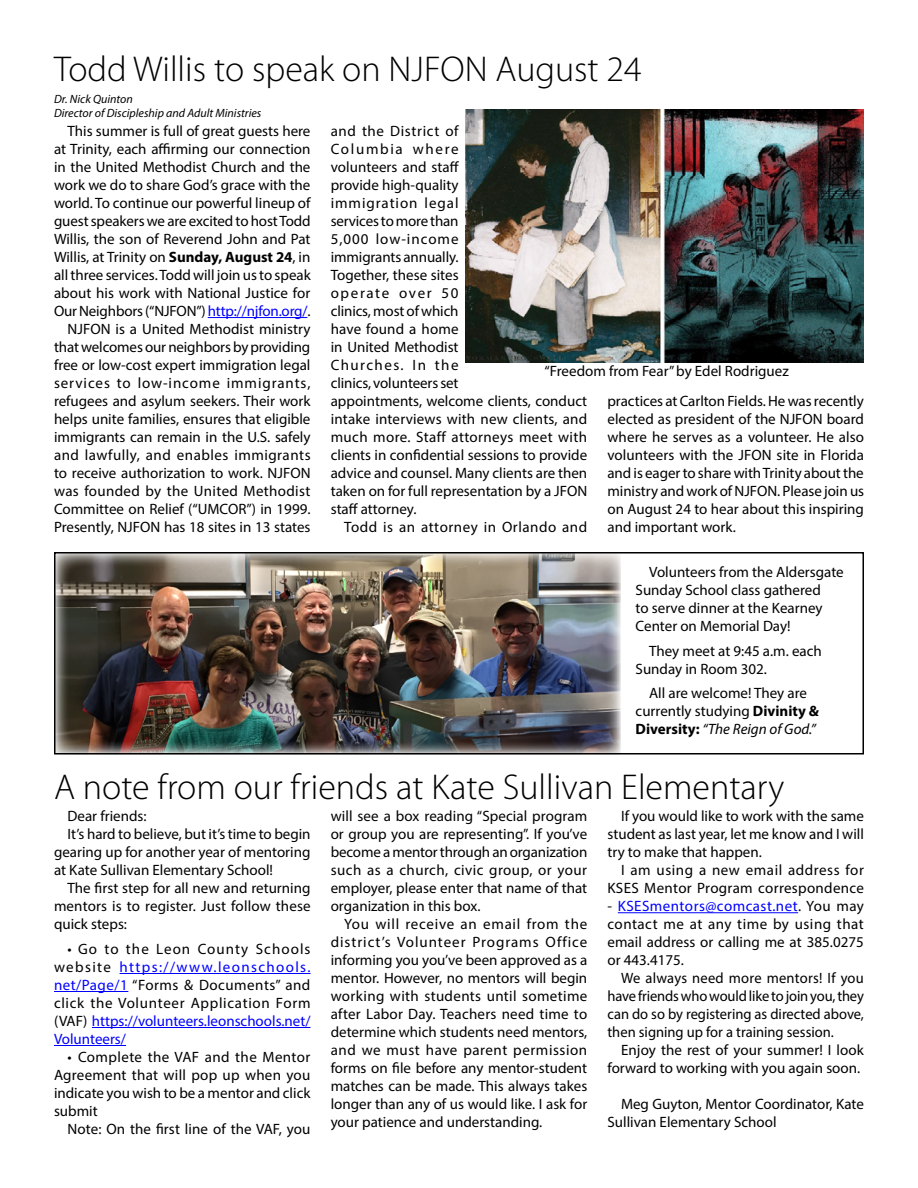
<style>
.page{position:relative;width:918px;height:1188px;background:#fff}
.page>*{position:absolute;margin:0;border:0;box-sizing:border-box;transform-origin:0 0}
.t1{font:300 36px "Myriad Pro";color:#000}
.t2{font:15px/18px "Myriad Pro";color:#000;text-align:justify}
.t3{font:15px/18px "Myriad Pro";letter-spacing:.02em;color:#000;text-align:right}
.t4{font:15px "Myriad Pro";letter-spacing:.035em;color:#000}
.t5{font:italic 12px/13.5px "Myriad Pro";color:#000}
.s1{font-weight:700}
.s2{color:#00f}
.s3{font-style:italic}
</style>
<div class="page">
<hr style="left:120px;top:973px;width:190px;height:1px;background:#00f">
<hr style="left:54px;top:991px;width:74px;height:1px;background:#00f">
<hr style="left:92px;top:1027px;width:219px;height:1px;background:#00f">
<hr style="left:54px;top:1045px;width:72px;height:1px;background:#00f">
<hr style="left:618px;top:912px;width:180px;height:1px;background:#00f">
<img style="left:57px;top:555px;width:564px;height:196px">
<div style="left:54px;top:552px;width:810px;height:202px;border:2px solid #000"></div>
<hr style="left:208px;top:317px;width:99px;height:1px;background:#00f">
<img style="left:465px;top:110px;width:399px;height:252px">
<h1 class="t1" style="left:54px;top:49px;width:589px">Todd Willis to speak on NJFON August 24</h1>
<p class="t5" style="left:54px;top:92px;width:209px">Dr. Nick Quinton<br>Director of Discipleship and Adult Ministries</p>
<p class="t2" style="left:54px;top:122px;width:258px;text-align:right">This summer is full of great guests here at Trinity, each affirming our connection in the United Methodist Church and the work we do to share God’s grace with the world. To continue our powerful lineup of guest speakers we are excited to host Todd Willis, the son of Reverend John and Pat Willis, at Trinity on <span class="s1">Sunday, August 24</span>, in all three services. Todd will join us to speak about his work with National Justice for Our Neighbors (“NJFON”) <span class="s2">http://njfon.org/</span>.<br>NJFON is a United Methodist ministry that welcomes our neighbors by providing free or low-cost expert immigration legal services to low-income immigrants, refugees and asylum seekers. Their work helps unite families, ensures that eligible immigrants can remain in the U.S. safely and lawfully, and enables immigrants to receive authorization to work. NJFON was founded by the United Methodist Committee on Relief (“UMCOR”) in 1999.<br>Presently, NJFON has 18 sites in 13 states</p>
<p class="t2" style="left:331px;top:122px;width:258px;text-align:left">and the District of<br>Columbia where<br>volunteers and staff<br>provide high-quality<br>immigration legal<br>services to more than<br>5,000 low-income<br>immigrants annually.<br>Together, these sites<br>operate over 50<br>clinics, most of which<br>have found a home<br>in United Methodist<br>Churches. In the<br>clinics, volunteers set<br>appointments, welcome clients, conduct intake interviews with new clients, and much more. Staff attorneys meet with clients in confidential sessions to provide advice and counsel. Many clients are then taken on for full representation by a JFON staff attorney.</p>
<p class="t2" style="left:545px;top:362px;width:246px">“Freedom from Fear” by Edel Rodriguez</p>
<p class="t2" style="left:608px;top:391px;width:258px">practices at Carlton Fields. He was recently elected as president of the NJFON board where he serves as a volunteer. He also volunteers with the JFON site in Florida and is eager to share with Trinity about the ministry and work of NJFON. Please join us on August 24 to hear about this inspiring and important work.</p>
<p class="t4" style="left:344px;top:518px;width:245px">Todd is an attorney in Orlando and</p>
<p class="t2" style="left:636px;top:562px;width:210px;text-align:left;text-indent:14px">Volunteers from the Aldersgate<br>Sunday School class gathered<br>to serve dinner at the Kearney<br>Center on Memorial Day!</p>
<p class="t2" style="left:636px;top:641px;width:188px;text-indent:14px">They meet at 9:45 a.m. each<br>Sunday in Room 302.</p>
<p class="t2" style="left:636px;top:684px;width:185px;text-align:center">All are welcome! They are currently studying <span class="s1">Divinity &amp;<br>Diversity:</span> <span class="s3">“The Reign of God.”</span></p>
<h1 class="t1" style="left:54px;top:767px;width:732px">A note from our friends at Kate Sullivan Elementary</h1>
<p class="t2" style="left:68px;top:807px;width:81px">Dear friends:</p>
<p class="t2" style="left:68px;top:825px;width:245px">It’s hard to believe, but it’s time to begin</p>
<p class="t2" style="left:54px;top:843px;width:258px">gearing up for another year of mentoring</p>
<p class="t2" style="left:54px;top:861px;width:220px">at Kate Sullivan Elementary School!</p>
<p class="t2" style="left:68px;top:879px;width:244px">The first step for all new and returning</p>
<p class="t2" style="left:54px;top:897px;width:258px">mentors is to register. Just follow these</p>
<p class="t2" style="left:54px;top:915px;width:75px">quick steps:</p>
<p class="t2" style="left:54px;top:940px;width:258px;text-indent:14px">• Go to the Leon County Schools website <span class="s2">https://www.leonschools. net/Page/1</span> “Forms &amp; Documents” and click the Volunteer Application Form (VAF) <span class="s2">https://volunteers.leonschools.net/ Volunteers/</span></p>
<p class="t2" style="left:54px;top:1048px;width:258px;text-indent:14px">• Complete the VAF and the Mentor Agreement that will pop up when you indicate you wish to be a mentor and click submit</p>
<p class="t2" style="left:68px;top:1120px;width:245px">Note: On the first line of the VAF, you</p>
<p class="t2" style="left:331px;top:807px;width:258px">will see a box reading “Special program or group you are representing”. If you’ve become a mentor through an organization such as a church, civic group, or your employer, please enter that name of that organization in this box.</p>
<p class="t2" style="left:331px;top:915px;width:258px;text-indent:13px">You will receive an email from the district’s Volunteer Programs Office informing you you’ve been approved as a mentor. However, no mentors will begin working with students until sometime after Labor Day. Teachers need time to determine which students need mentors, and we must have parent permission forms on file before any mentor-student matches can be made. This always takes longer than any of us would like. I ask for your patience and understanding.</p>
<p class="t2" style="left:608px;top:807px;width:258px;text-indent:14px">If you would like to work with the same student as last year, let me know and I will try to make that happen.</p>
<p class="t3" style="left:608px;top:861px;width:258px">I am using a new email address for<br>KSES Mentor Program correspondence</p>
<p class="t2" style="left:608px;top:897px;width:258px">- <span class="s2">KSESmentors@comcast.net</span>. You may contact me at any time by using that email address or calling me at 385.0275 or 443.4175.</p>
<p class="t2" style="left:607px;top:969px;width:258px;text-indent:14px">We always need more mentors! If you have friends who would like to join you, they can do so by registering as directed above, then signing up for a training session.</p>
<p class="t2" style="left:608px;top:1041px;width:258px;text-align:right">Enjoy the rest of your summer! I look forward to working with you again soon.</p>
<p class="t2" style="left:608px;top:1095px;width:258px;text-indent:14px">Meg Guyton, Mentor Coordinator, Kate<br>Sullivan Elementary School</p>
</div>
